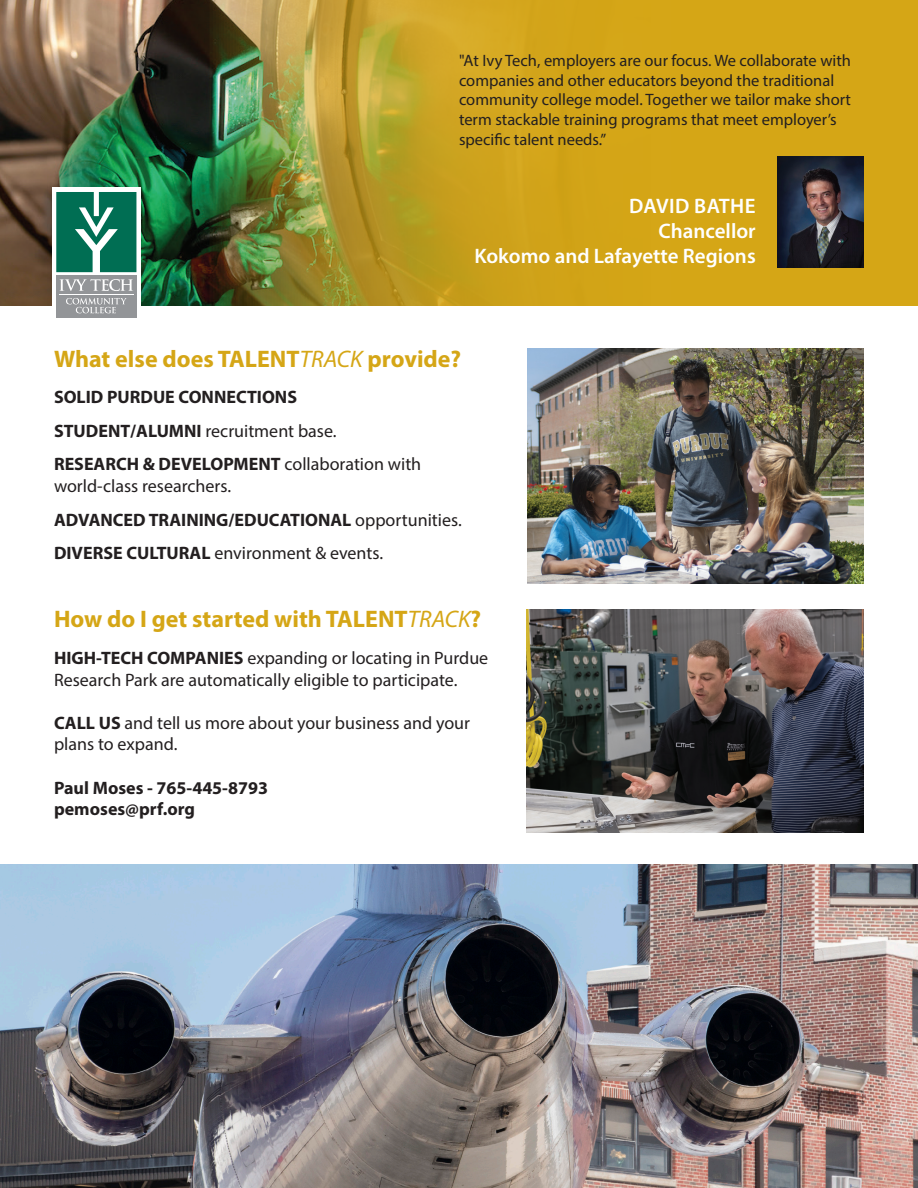
<style>
.page{position:relative;width:918px;height:1188px;background:#fff}
.page>*{position:absolute;margin:0;border:0;box-sizing:border-box;transform-origin:0 0}
.t1{font:700 24px "Myriad Pro";color:#d5a616}
.t2{font:600 21px "Myriad Pro";color:#fff}
.t3{font:600 21px "Myriad Pro";letter-spacing:.02em;color:#fff}
.t4{font:18px/21.6px "Myriad Pro";color:#231f20}
.t5{font:700 18px "Myriad Pro";color:#231f20}
.t6{font:16.5px/19.8px "Myriad Pro";color:#231f20}
.s1{font-weight:400;font-style:italic}
.s2{font-weight:700}
.s3{font-weight:400}
</style>
<div class="page">
<img style="left:0;top:0;width:210px;height:306px">
<img style="left:210px;top:0;width:708px;height:306px">
<img style="left:526px;top:609px;width:337px;height:223px">
<img style="left:527px;top:349px;width:337px;height:234px">
<img style="left:0;top:864px;width:918px;height:324px">
<img style="left:778px;top:156px;width:86px;height:111px">
<div style="left:52px;top:187px;width:88px;height:135px;background:#fff"></div>
<svg style="left:56px;top:192px;width:81px;height:126px"></svg>
<svg style="left:56px;top:192px;width:80px;height:80px;background:#25836c"></svg>
<div style="left:56px;top:275px;width:80px;height:43px;background:#939598"></div>
<svg style="left:66px;top:298px;width:61px;height:15px"></svg>
<svg style="left:59px;top:279px;width:74px;height:12px"></svg>
<hr style="left:59px;top:294px;width:75px;height:1px;background:#fff">
<p class="t6" style="left:459px;top:50px;width:394px">"At Ivy Tech, employers are our focus. We collaborate with companies and other educators beyond the traditional community college model. Together we tailor make short term stackable training programs that meet employer’s specific talent needs.”</p>
<p class="t3" style="left:629px;top:193px;width:128px">DAVID BATHE</p>
<p class="t2" style="left:659px;top:218px;width:99px">Chancellor</p>
<p class="t2" style="left:474px;top:243px;width:283px">Kokomo and Lafayette Regions</p>
<p class="t1" style="left:54px;top:343px;width:409px">What else does TALENT<span class="s1">TRACK</span> provide?</p>
<p class="t5" style="left:54px;top:385px;width:245px">SOLID PURDUE CONNECTIONS</p>
<p class="t4" style="left:54px;top:420px;width:284px"><span class="s2">STUDENT/ALUMNI</span> recruitment base.</p>
<p class="t5" style="left:54px;top:453px;width:369px">RESEARCH &amp; DEVELOPMENT <span class="s3">collaboration with</span></p>
<p class="t4" style="left:54px;top:475px;width:179px">world-class researchers.</p>
<p class="t5" style="left:54px;top:508px;width:409px">ADVANCED TRAINING/EDUCATIONAL <span class="s3">opportunities.</span></p>
<p class="t4" style="left:54px;top:542px;width:331px"><span class="s2">DIVERSE CULTURAL</span> environment &amp; events.</p>
<p class="t1" style="left:54px;top:604px;width:429px">How do I get started with TALENT<span class="s1">TRACK</span>?</p>
<p class="t4" style="left:54px;top:647px;width:436px"><span class="s2">HIGH-TECH COMPANIES</span> expanding or locating in Purdue<br>Research Park are automatically eligible to participate.</p>
<p class="t4" style="left:54px;top:712px;width:418px"><span class="s2">CALL US</span> and tell us more about your business and your plans to expand.</p>
<p class="t5" style="left:54px;top:776px;width:216px">Paul Moses - 765-445-8793</p>
<p class="t5" style="left:54px;top:797px;width:142px">pemoses@prf.org</p>
</div>
